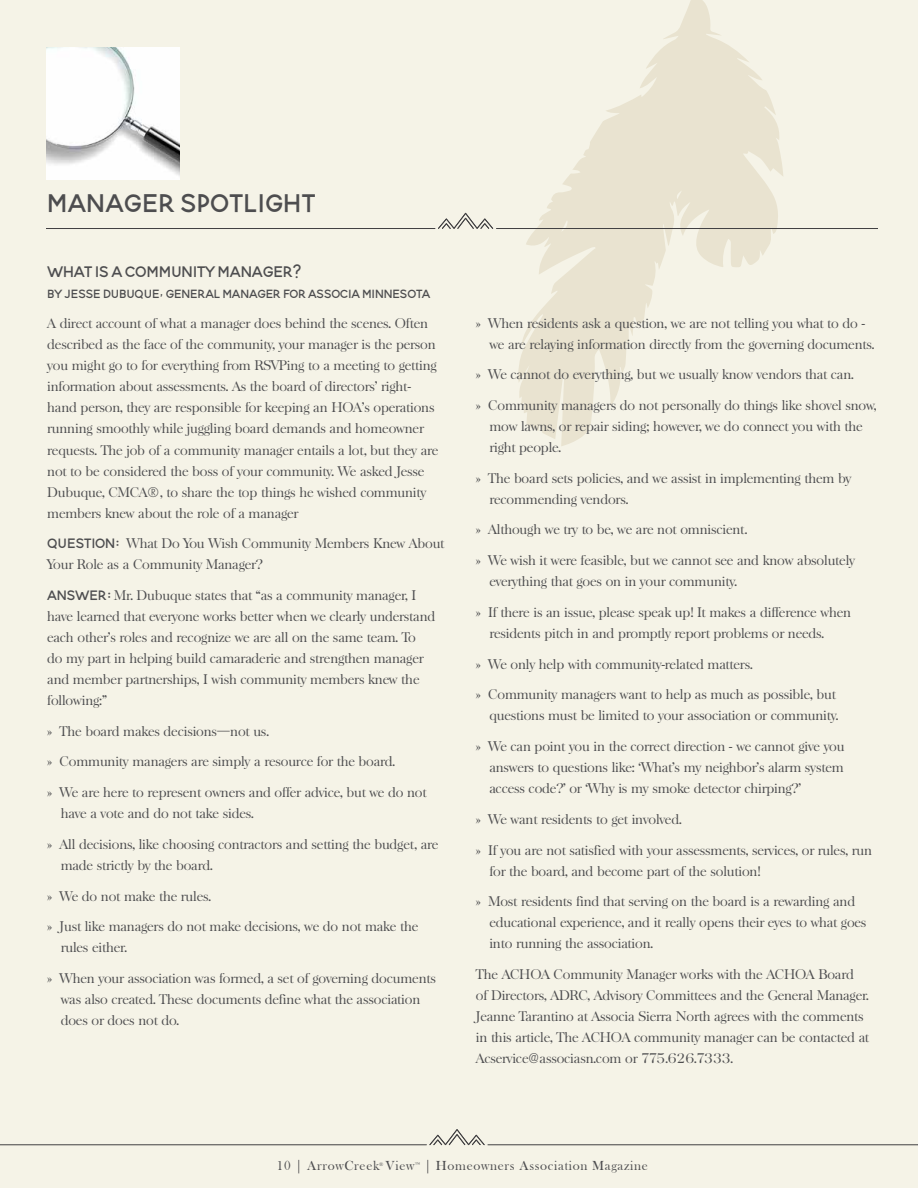
<style>
.page{position:relative;width:918px;height:1188px;background:#f5f3e7}
.page>*{position:absolute;margin:0;border:0;box-sizing:border-box;transform-origin:0 0}
.t1{font:45px "Blooming Elegant Sans";color:#4d4d4f}
.t2{font:27px "Blooming Elegant Sans";letter-spacing:-.01em;color:#4d4d4f}
.t3{font:21px "Blooming Elegant Sans";letter-spacing:-.01em;color:#4d4d4f}
.t4{font:300 13.5px/21px "Baskerville Serial";letter-spacing:-.01em;color:#4d4d4f}
.t5{font:13.5px "Bask Old Face";letter-spacing:.05em;color:#4d4d4f}
.t6{font:5.25px "Bask Old Face";color:#4d4d4f}
.s1{font-family:"Blooming Elegant Sans";font-weight:400;font-size:24px}
</style>
<div class="page">
<svg style="left:429px;top:1129px;width:56px;height:16px"></svg>
<hr style="left:488px;top:1144px;width:430px;height:1px;background:#414042">
<hr style="left:0;top:1144px;width:426px;height:1px;background:#414042">
<svg style="left:518px;top:0;width:265px;height:446px"></svg>
<img style="left:47px;top:47px;width:132px;height:133px">
<svg style="left:438px;top:213px;width:55px;height:16px"></svg>
<hr style="left:496px;top:228px;width:381px;height:1px;background:#414042">
<hr style="left:47px;top:228px;width:388px;height:1px;background:#414042">
<h1 class="t1" style="left:47px;top:170px;width:270px">MANAGER spotlight</h1>
<h2 class="t2" style="left:47px;top:252px;width:256px">WHAT IS A COMMUNITY MANAGER?</h2>
<h3 class="t3" style="left:47px;top:278px;width:385px">BY Jesse Dubuque, General Manager for Associa Minnesota</h3>
<p class="t4" style="left:47px;top:313px;width:393px">A direct account of what a manager does behind the scenes. Often described as the face of the community, your manager is the person you might go to for everything from RSVPing to a meeting to getting information about assessments. As the board of directors’ right&shy;hand person, they are responsible for keeping an HOA’s operations running smoothly while juggling board demands and homeowner requests. The job of a community manager entails a lot, but they are not to be considered the boss of your community. We asked Jesse Dubuque, CMCA®, to share the top things he wished community members knew about the role of a manager</p>
<p class="t4" style="left:47px;top:533px;width:399px"><span class="s1">Question:</span> What Do You Wish Community Members Knew About<br>Your Role as a Community Manager?</p>
<p class="t4" style="left:47px;top:585px;width:390px"><span class="s1">Answer:</span> Mr. Dubuque states that “as a community manager, I have learned that everyone works better when we clearly understand each other’s roles and recognize we are all on the same team. To<br>do my part in helping build camaraderie and strengthen manager and member partnerships, I wish community members knew the following:”</p>
<p class="t4" style="left:47px;top:721px;width:223px">» The board makes decisions—not us.</p>
<p class="t4" style="left:47px;top:751px;width:349px">» Community managers are simply a resource for the board.</p>
<p class="t4" style="left:61px;top:782px;width:367px;text-indent:-14px">» We are here to represent owners and offer advice, but we do not have a vote and do not take sides.</p>
<p class="t4" style="left:61px;top:834px;width:379px;text-indent:-14px">» All decisions, like choosing contractors and setting the budget, are made strictly by the board.</p>
<p class="t4" style="left:47px;top:886px;width:165px">» We do not make the rules.</p>
<p class="t4" style="left:61px;top:916px;width:359px;text-indent:-14px">» Just like managers do not make decisions, we do not make the rules either.</p>
<p class="t4" style="left:61px;top:968px;width:377px;text-indent:-14px">» When your association was formed, a set of governing documents was also created. These documents define what the association does or does not do.</p>
<p class="t4" style="left:489px;top:312px;width:387px;text-indent:-14px">» When residents ask a question, we are not telling you what to do - we are relaying information directly from the governing documents.</p>
<p class="t4" style="left:476px;top:364px;width:379px">» We cannot do everything, but we usually know vendors that can.</p>
<p class="t4" style="left:489px;top:395px;width:389px;text-indent:-14px">» Community managers do not personally do things like shovel snow, mow lawns, or repair siding; however, we do connect you with the right people.</p>
<p class="t4" style="left:489px;top:468px;width:364px;text-indent:-14px">» The board sets policies, and we assist in implementing them by recommending vendors.</p>
<p class="t4" style="left:476px;top:519px;width:273px">» Although we try to be, we are not omniscient.</p>
<p class="t4" style="left:489px;top:550px;width:367px;text-indent:-14px">» We wish it were feasible, but we cannot see and know absolutely everything that goes on in your community.</p>
<p class="t4" style="left:489px;top:602px;width:363px;text-indent:-14px">» If there is an issue, please speak up! It makes a difference when residents pitch in and promptly report problems or needs.</p>
<p class="t4" style="left:476px;top:654px;width:278px">» We only help with community-related matters.</p>
<p class="t4" style="left:476px;top:684px;width:364px;text-align:right">» Community managers want to help as much as possible, but questions must be limited to your association or community.</p>
<p class="t4" style="left:489px;top:736px;width:357px;text-align:justify;text-indent:-14px">» We can point you in the correct direction - we cannot give you answers to questions like: ‘What’s my neighbor’s alarm system access code?’ or ‘Why is my smoke detector chirping?’</p>
<p class="t4" style="left:476px;top:809px;width:207px">» We want residents to get involved.</p>
<p class="t4" style="left:489px;top:840px;width:384px;text-indent:-14px">» If you are not satisfied with your assessments, services, or rules, run for the board, and become part of the solution!</p>
<p class="t4" style="left:489px;top:891px;width:379px;text-indent:-14px">» Most residents find that serving on the board is a rewarding and educational experience, and it really opens their eyes to what goes into running the association.</p>
<p class="t4" style="left:476px;top:964px;width:395px">The ACHOA Community Manager works with the ACHOA Board<br>of Directors, ADRC, Advisory Committees and the General Manager.<br>Jeanne Tarantino at Associa Sierra North agrees with the comments in this article, The ACHOA community manager can be contacted at Acservice@associasn.com or 775.626.7333.</p>
<p class="t5" style="left:277px;top:1158px;width:139px">10 | ArrowCreek View</p>
<p class="t6" style="left:379px;top:1161px;width:6px">®</p>
<p class="t6" style="left:415px;top:1161px;width:6px">™</p>
<p class="t5" style="left:424px;top:1158px;width:225px">| Homeowners Association Magazine</p>
</div>
